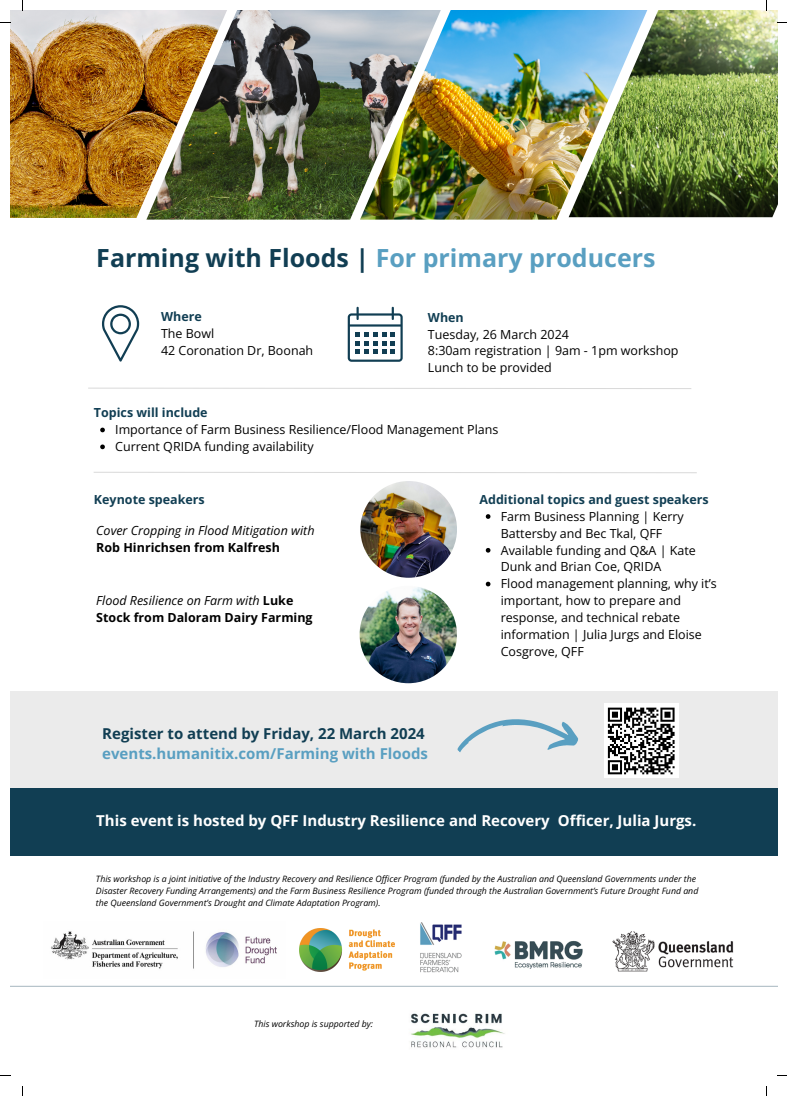
<style>
.page{position:relative;width:787px;height:1096px;background:#fff}
.page>*{position:absolute;margin:0;border:0;box-sizing:border-box;transform-origin:0 0}
.t1{font:700 25px "Open Sans";color:#599fc1}
.t2{font:700 15px/20.6px "Open Sans";color:#599fc1}
.t3{font:700 15px "Open Sans";color:#fff}
.t4{font:12.5px/16.9px "Open Sans";color:#000}
.t5{font:700 12.5px "Open Sans";color:#113e53}
.t6{font:italic 12.5px/16.9px "Open Sans";color:#000}
.t7{font:700 12.5px/16.9px "Open Sans";color:#000}
.t8{font:italic 8.75px/11.6px "Open Sans";color:#000}
.s1{color:#113e53}
.s2{font-weight:700;color:#113e53}
.s3{font-weight:700;font-style:normal}
.s4{font-weight:400;font-style:italic}
</style>
<div class="page">
<img style="left:10px;top:10px;width:136px;height:208px">
<img style="left:447px;top:10px;width:207px;height:209px">
<img style="left:146px;top:10px;width:301px;height:209px">
<div style="left:10px;top:690px;width:767px;height:111px;background:#ebebeb"></div>
<div style="left:10px;top:787px;width:767px;height:68px;background:#113e53"></div>
<img style="left:360px;top:481px;width:97px;height:96px;border-radius:50%">
<img style="left:420px;top:922px;width:314px;height:51px">
<svg style="left:457px;top:719px;width:121px;height:33px"></svg>
<svg style="left:88px;top:387px;width:604px;height:2px"></svg>
<svg style="left:93px;top:472px;width:604px;height:1px"></svg>
<svg style="left:348px;top:307px;width:55px;height:55px"></svg>
<svg style="left:102px;top:305px;width:37px;height:57px"></svg>
<div style="left:604px;top:703px;width:75px;height:75px;background:#fff"></div>
<svg style="left:607px;top:707px;width:68px;height:68px"></svg>
<img style="left:51px;top:931px;width:226px;height:38px">
<img style="left:299px;top:928px;width:96px;height:43px">
<img style="left:360px;top:585px;width:97px;height:98px;border-radius:50%">
<img style="left:569px;top:10px;width:208px;height:207px">
<img style="left:411px;top:1013px;width:94px;height:35px">
<svg style="left:100px;top:427px;width:5px;height:5px"></svg>
<svg style="left:100px;top:444px;width:5px;height:5px"></svg>
<svg style="left:486px;top:514px;width:4px;height:5px"></svg>
<svg style="left:486px;top:548px;width:4px;height:4px"></svg>
<svg style="left:486px;top:581px;width:4px;height:5px"></svg>
<hr style="left:10px;top:985px;width:767px;height:1px;background:#113e53">
<p class="t1" style="left:96px;top:240px;width:561px"><span class="s1">Farming with Floods |</span> For primary producers</p>
<p class="t4" style="left:161px;top:308px;width:154px"><span class="s2">Where<br></span>The Bowl<br>42 Coronation Dr, Boonah</p>
<p class="t4" style="left:428px;top:308px;width:252px"><span class="s2">When<br></span>Tuesday, 26 March 2024<br>8:30am registration | 9am - 1pm workshop<br>Lunch to be provided</p>
<h3 class="t5" style="left:94px;top:404px;width:115px">Topics will include</h3>
<h3 class="t4" style="left:115px;top:421px;width:385px">Importance of Farm Business Resilience/Flood Management Plans</h3>
<p class="t4" style="left:115px;top:438px;width:200px">Current QRIDA funding availability</p>
<h2 class="t5" style="left:94px;top:490px;width:112px">Keynote speakers</h2>
<p class="t6" style="left:96px;top:521px;width:220px">Cover Cropping in Flood Mitigation with<br><span class="s3">Rob Hinrichsen from Kalfresh</span></p>
<h2 class="t7" style="left:96px;top:591px;width:218px"><span class="s4">Flood Resilience on Farm with</span> Luke<br>Stock from Daloram Dairy Farming</h2>
<p class="t2" style="left:102px;top:722px;width:327px"><span class="s1">Register to attend by Friday, 22 March 2024 </span>events.humanitix.com/Farming with Floods</p>
<p class="t5" style="left:479px;top:490px;width:231px">Additional topics and guest speakers</p>
<p class="t4" style="left:501px;top:507px;width:185px">Farm Business Planning | Kerry<br>Battersby and Bec Tkal, QFF</p>
<h4 class="t4" style="left:501px;top:541px;width:197px">Available funding and Q&amp;A | Kate<br>Dunk and Brian Coe, QRIDA</h4>
<p class="t4" style="left:501px;top:575px;width:218px">Flood management planning, why it’s important, how to prepare and response, and technical rebate information | Julia Jurgs and Eloise<br>Cosgrove, QFF</p>
<h4 class="t3" style="left:96px;top:809px;width:602px">This event is hosted by QFF Industry Resilience and Recovery Officer, Julia Jurgs.</h4>
<p class="t8" style="left:96px;top:872px;width:604px">This workshop is a joint initiative of the Industry Recovery and Resilience Officer Program (funded by the Australian and Queensland Governments under the<br>Disaster Recovery Funding Arrangements) and the Farm Business Resilience Program (funded through the Australian Government’s Future Drought Fund and the Queensland Government’s Drought and Climate Adaptation Program).</p>
<p class="t8" style="left:254px;top:1018px;width:120px">This workshop is supported by:</p>
</div>
